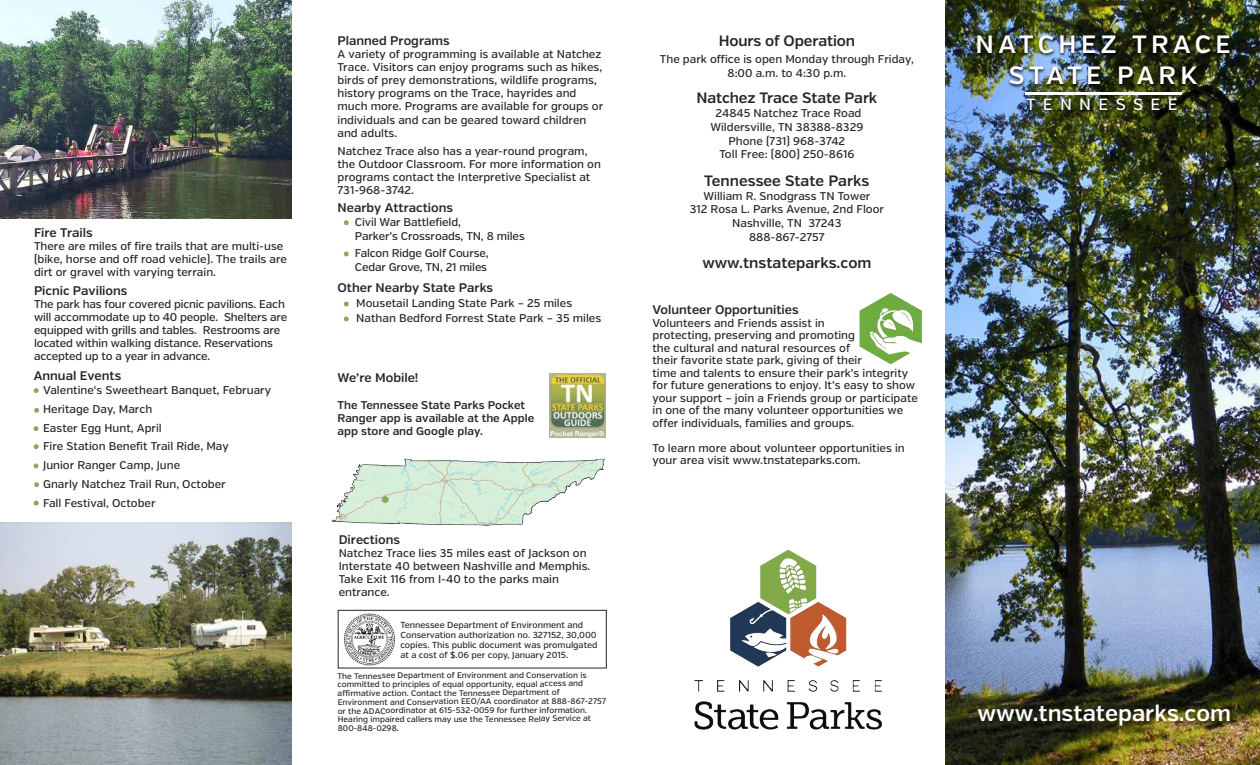
<style>
.page{position:relative;width:1260px;height:765px;background:#fff}
.page>*{position:absolute;margin:0;border:0;box-sizing:border-box;transform-origin:0 0}
.t1{font:600 25px/31.1px "Verb";letter-spacing:.175em;color:#fff;text-align:center}
.t2{font:600 22.5px "Verb";color:#fff}
.t3{font:500 16.25px "Verb";letter-spacing:.45em;color:#fff}
.t4{font:600 15px "Verb";letter-spacing:-.01em;color:#272627}
.t5{font:600 12.5px "Verb";color:#272627}
.t6{font:500 11.25px/13.1px "Verb";color:#272627}
.t7{font:600 11.25px/13.1px "Verb";color:#272627}
.t8{font:500 8.75px/10px "Verb";color:#272627}
.t9{font:500 8.12px/8.9px "Verb";letter-spacing:-.005em;color:#272627}
</style>
<div class="page">
<img style="left:946px;top:0;width:314px;height:765px">
<img style="left:343px;top:613px;width:53px;height:53px">
<div style="left:338px;top:610px;width:269px;height:58px;border:1px solid #272627"></div>
<img style="left:332px;top:459px;width:273px;height:62px">
<img style="left:947px;top:26px;width:313px;height:111px">
<img style="left:1016px;top:91px;width:179px;height:39px">
<img style="left:1026px;top:93px;width:155px;height:1px">
<img style="left:714px;top:550px;width:102px;height:179px">
<svg style="left:382px;top:496px;width:7px;height:7px"></svg>
<img style="left:860px;top:294px;width:28px;height:17px">
<svg style="left:344px;top:220px;width:5px;height:5px"></svg>
<svg style="left:34px;top:388px;width:5px;height:5px"></svg>
<svg style="left:34px;top:408px;width:5px;height:5px"></svg>
<svg style="left:34px;top:426px;width:5px;height:5px"></svg>
<svg style="left:34px;top:444px;width:5px;height:5px"></svg>
<svg style="left:34px;top:463px;width:5px;height:5px"></svg>
<svg style="left:34px;top:482px;width:5px;height:5px"></svg>
<svg style="left:34px;top:501px;width:5px;height:5px"></svg>
<svg style="left:344px;top:252px;width:5px;height:4px"></svg>
<svg style="left:344px;top:302px;width:5px;height:4px"></svg>
<svg style="left:344px;top:317px;width:5px;height:4px"></svg>
<img style="left:550px;top:373px;width:55px;height:65px">
<img style="left:0;top:0;width:292px;height:218px">
<img style="left:0;top:523px;width:291px;height:242px">
<p class="t5" style="left:34px;top:228px;width:60px">Fire Trails</p>
<p class="t6" style="left:34px;top:241px;width:255px">There are miles of fire trails that are multi-use (bike, horse and off road vehicle). The trails are dirt or gravel with varying terrain.</p>
<p class="t5" style="left:34px;top:286px;width:95px">Picnic Pavilions</p>
<p class="t6" style="left:34px;top:298px;width:255px">The park has four covered picnic pavilions. Each will accommodate up to 40 people. Shelters are equipped with grills and tables. Restrooms are located within walking distance. Reservations accepted up to a year in advance.</p>
<p class="t5" style="left:34px;top:372px;width:89px">Annual Events</p>
<p class="t6" style="left:43px;top:382px;width:229px;line-height:18.8px">Valentine's Sweetheart Banquet, February<br>Heritage Day, March<br>Easter Egg Hunt, April<br>Fire Station Benefit Trail Ride, May<br>Junior Ranger Camp, June<br>Gnarly Natchez Trail Run, October<br>Fall Festival, October</p>
<p class="t5" style="left:338px;top:36px;width:114px">Planned Programs</p>
<p class="t6" style="left:337px;top:49px;width:267px">A variety of programming is available at Natchez Trace. Visitors can enjoy programs such as hikes, birds of prey demonstrations, wildlife programs, history programs on the Trace, hayrides and much more. Programs are available for groups or individuals and can be geared toward children and adults.</p>
<p class="t6" style="left:337px;top:145px;width:265px">Natchez Trace also has a year-round program, the Outdoor Classroom. For more information on programs contact the Interpretive Specialist at 731-968-3742.</p>
<p class="t5" style="left:338px;top:204px;width:117px">Nearby Attractions</p>
<p class="t6" style="left:355px;top:216px;width:171px;line-height:13.8px">Civil War Battlefield,<br>Parker’s Crossroads, TN, 8 miles</p>
<p class="t6" style="left:355px;top:248px;width:135px;line-height:13.8px">Falcon Ridge Golf Course,<br>Cedar Grove, TN, 21 miles</p>
<p class="t5" style="left:338px;top:284px;width:157px">Other Nearby State Parks</p>
<p class="t6" style="left:356px;top:297px;width:247px;line-height:15px">Mousetail Landing State Park – 25 miles<br>Nathan Bedford Forrest State Park – 35 miles</p>
<p class="t5" style="left:338px;top:374px;width:82px">We’re Mobile!</p>
<p class="t7" style="left:337px;top:399px;width:198px">The Tennessee State Parks Pocket<br>Ranger app is available at the Apple app store and Google play.</p>
<p class="t5" style="left:339px;top:535px;width:63px">Directions</p>
<p class="t6" style="left:339px;top:548px;width:253px">Natchez Trace lies 35 miles east of Jackson on Interstate 40 between Nashville and Memphis.<br>Take Exit 116 from I-40 to the parks main entrance.</p>
<p class="t8" style="left:400px;top:620px;width:199px">Tennessee Department of Environment and Conservation authorization no. 327152, 30,000 copies. This public document was promulgated at a cost of $.06 per copy, January 2015.</p>
<p class="t9" style="left:338px;top:672px;width:270px">The Tennessee Department of Environment and Conservation is committed to principles of equal opportunity, equal access and affirmative action. Contact the Tennessee Department of Environment and Conservation EEO/AA coordinator at 888-867-2757 or the ADACoordinator at 615-532-0059 for further information.<br>Hearing impaired callers may use the Tennessee Relay Service at 800-848-0298.</p>
<h3 class="t4" style="left:719px;top:35px;width:138px">Hours of Operation</h3>
<p class="t6" style="left:660px;top:54px;width:255px;line-height:13.8px;text-align:center">The park office is open Monday through Friday,<br>8:00 a.m. to 4:30 p.m.</p>
<h3 class="t4" style="left:696px;top:93px;width:182px">Natchez Trace State Park</h3>
<p class="t6" style="left:710px;top:107px;width:155px;line-height:13.8px;text-align:center">24845 Natchez Trace Road<br>Wildersville, TN 38388-8329<br>Phone (731) 968-3742<br>Toll Free: (800) 250-8616</p>
<h3 class="t4" style="left:704px;top:175px;width:167px">Tennessee State Parks</h3>
<p class="t6" style="left:690px;top:190px;width:196px;line-height:13.8px;text-align:center">William R. Snodgrass TN Tower<br>312 Rosa L. Parks Avenue, 2nd Floor<br>Nashville, TN 37243<br>888-867-2757</p>
<h3 class="t4" style="left:702px;top:258px;width:171px">www.tnstateparks.com</h3>
<p class="t5" style="left:652px;top:306px;width:148px">Volunteer Opportunities</p>
<p class="t6" style="left:652px;top:318px;width:267px;line-height:12.5px">Volunteers and Friends assist in<br>protecting, preserving and promoting<br>the cultural and natural resources of<br>their favorite state park, giving of their<br>time and talents to ensure their park’s integrity for future generations to enjoy. It’s easy to show your support – join a Friends group or participate in one of the many volunteer opportunities we offer individuals, families and groups.</p>
<p class="t6" style="left:652px;top:443px;width:254px;line-height:12.5px">To learn more about volunteer opportunities in your area visit www.tnstateparks.com.</p>
<h1 class="t1" style="left:975px;top:31px;width:257px">NATCHEZ TRACE<br>STATE PARK</h1>
<h3 class="t3" style="left:1026px;top:98px;width:153px">TENNESSEE</h3>
<h2 class="t2" style="left:977px;top:705px;width:255px">www.tnstateparks.com</h2>
</div>
